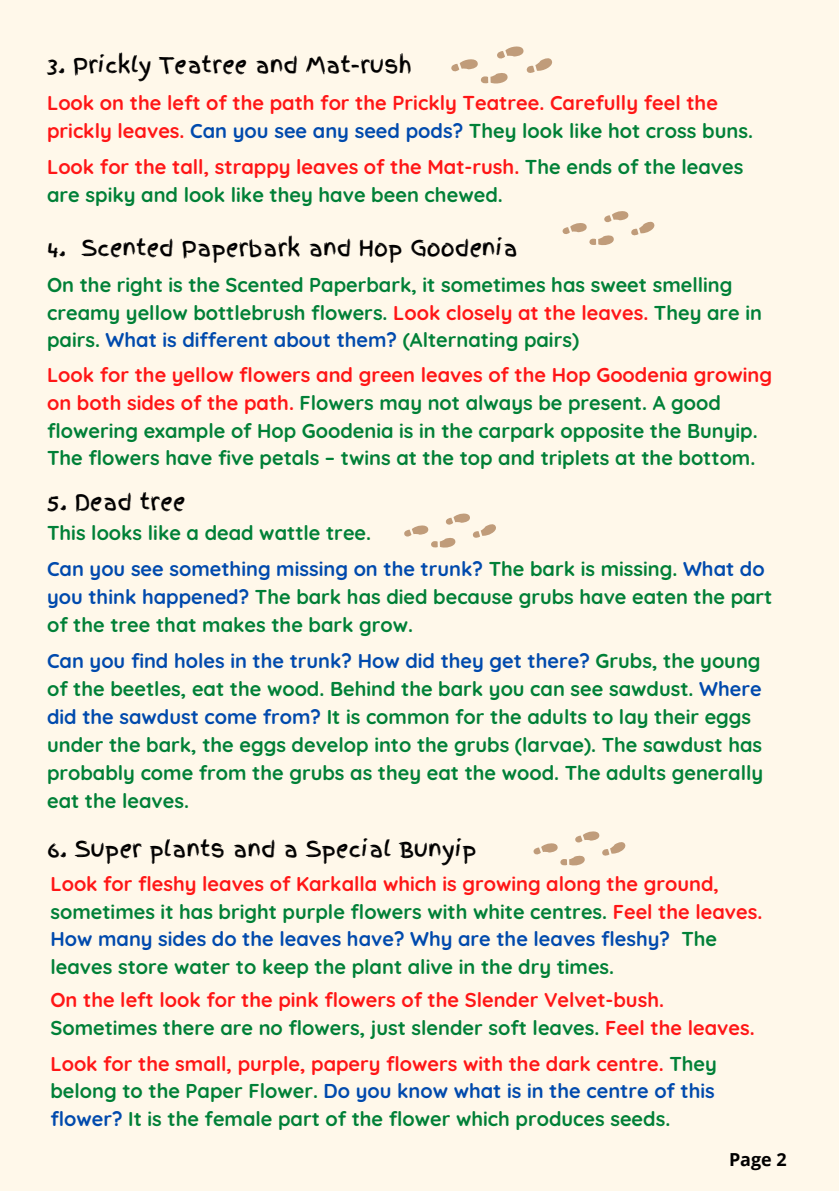
<style>
.page{position:relative;width:839px;height:1191px;background:#fff}
.page>*{position:absolute;margin:0;border:0;box-sizing:border-box;transform-origin:0 0}
.t1{font:22px "Finger Paint";color:#000}
.t2{font:700 20px/27.6px "Quicksand";color:#008037}
.t3{font:700 20px/28px "Quicksand";color:#ff1616}
.t4{font:700 18px "Open Sans";color:#000}
.s1{color:#004aad}
.s2{color:#008037}
.s3{color:#ff1616}
</style>
<div class="page">
<div style="left:0;top:0;width:838px;height:1190px;background:#fff8ea"></div>
<svg style="left:562px;top:211px;width:93px;height:35px"></svg>
<svg style="left:404px;top:513px;width:92px;height:35px"></svg>
<svg style="left:451px;top:46px;width:102px;height:38px"></svg>
<svg style="left:533px;top:831px;width:93px;height:35px"></svg>
<p class="t1" style="left:47px;top:49px;width:366px">3. Prickly Teatree and Mat-rush</p>
<p class="t3" style="left:47px;top:88px;width:707px">Look on the left of the path for the Prickly Teatree. Carefully feel the prickly leaves. <span class="s1">Can you see any seed pods?</span> <span class="s2">They look like hot cross buns.</span></p>
<p class="t2" style="left:47px;top:153px;width:697px"><span class="s3">Look for the tall, strappy leaves of the Mat-rush.</span> The ends of the leaves are spiky and look like they have been chewed.</p>
<p class="t1" style="left:47px;top:231px;width:472px">4. Scented Paperbark and Hop Goodenia</p>
<p class="t2" style="left:47px;top:271px;width:716px">On the right is the Scented Paperbark, it sometimes has sweet smelling creamy yellow bottlebrush flowers. <span class="s3">Look closely at the leaves.</span> They are in pairs. <span class="s1">What is different about them?</span> (Alternating pairs)</p>
<p class="t2" style="left:47px;top:361px;width:726px"><span class="s3">Look for the yellow flowers and green leaves of the Hop Goodenia growing on both sides of the path.</span> Flowers may not always be present. A good flowering example of Hop Goodenia is in the carpark opposite the Bunyip.<br>The flowers have five petals – twins at the top and triplets at the bottom.</p>
<p class="t1" style="left:47px;top:486px;width:140px">5. Dead tree</p>
<p class="t2" style="left:47px;top:519px;width:325px">This looks like a dead wattle tree.</p>
<p class="t2" style="left:47px;top:554px;width:726px"><span class="s1">Can you see something missing on the trunk?</span> The bark is missing. <span class="s1">What do you think happened?</span> The bark has died because grubs have eaten the part of the tree that makes the bark grow.</p>
<p class="t2" style="left:47px;top:646px;width:717px"><span class="s1">Can you find holes in the trunk? How did they get there?</span> Grubs, the young of the beetles, eat the wood. Behind the bark you can see sawdust. <span class="s1">Where did the sawdust come from?</span> It is common for the adults to lay their eggs under the bark, the eggs develop into the grubs (larvae). The sawdust has probably come from the grubs as they eat the wood. The adults generally eat the leaves.</p>
<p class="t1" style="left:47px;top:832px;width:431px">6. Super plants and a Special Bunyip</p>
<p class="t2" style="left:50px;top:870px;width:713px"><span class="s3">Look for fleshy leaves of Karkalla which is growing along the ground, </span>sometimes it has bright purple flowers with white centres. <span class="s3">Feel the leaves.<br></span><span class="s1">How many sides do the leaves have? Why are the leaves fleshy?</span> The leaves store water to keep the plant alive in the dry times.</p>
<p class="t3" style="left:50px;top:986px;width:705px">On the left look for the pink flowers of the Slender Velvet-bush.<br><span class="s2">Sometimes there are no flowers, just slender soft leaves.</span> Feel the leaves.</p>
<p class="t2" style="left:50px;top:1049px;width:668px;text-align:justify"><span class="s3">Look for the small, purple, papery flowers with the dark centre.</span> They belong to the Paper Flower. <span class="s1">Do you know what is in the centre of this flower?</span> It is the female part of the flower which produces seeds.</p>
<p class="t4" style="left:729px;top:1146px;width:59px">Page 2</p>
</div>
